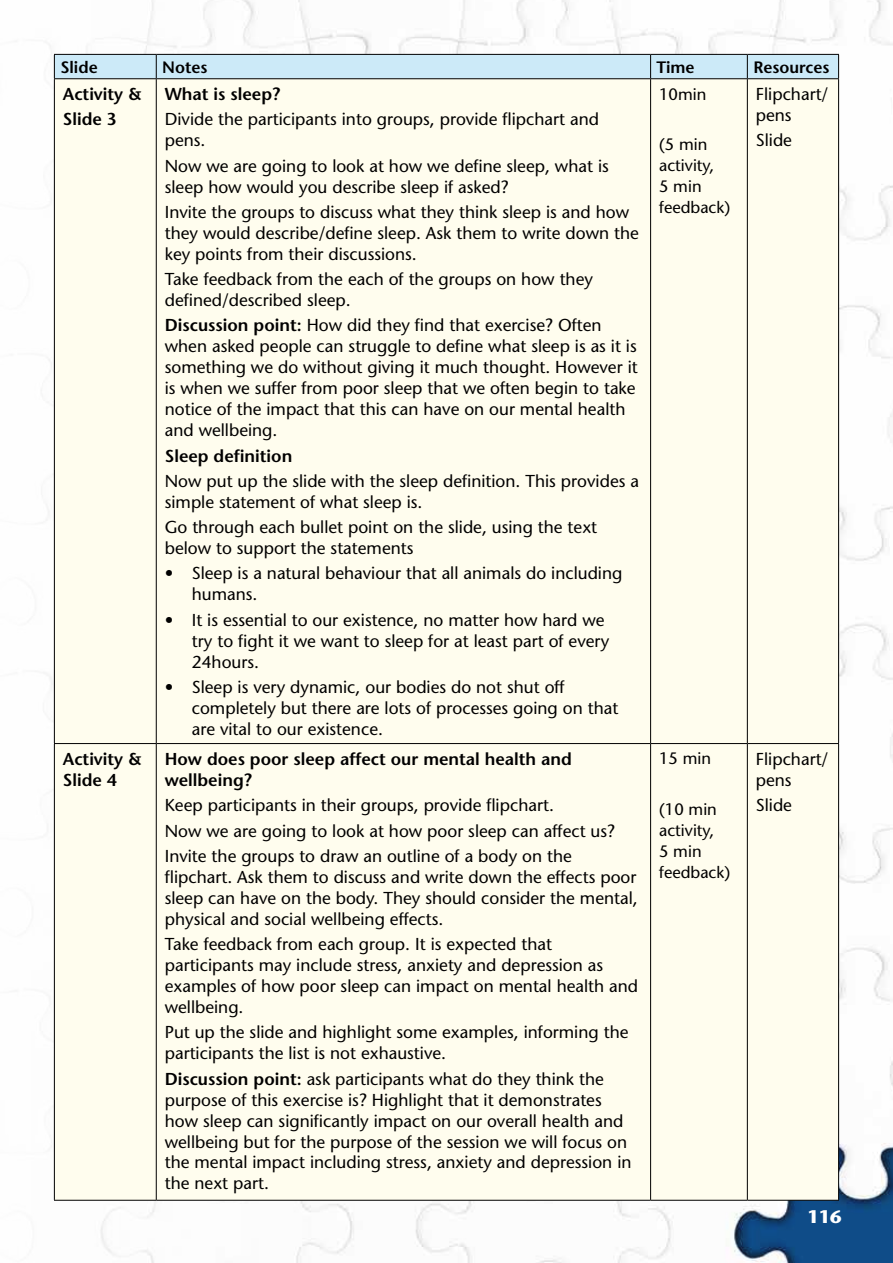
<style>
.page{position:relative;width:893px;height:1263px;background:#fff}
.page>*{position:absolute;margin:0;border:0;box-sizing:border-box;transform-origin:0 0}
.t1{font:700 18px "Stone Sans";color:#fff}
.t2{font:17.25px/21px "Stone Sans";color:#000}
.t3{font:600 17.25px/21px "Stone Sans";color:#000}
.t4{font:16.5px/21px "Stone Sans";color:#000}
.t5{font:600 16.5px "Stone Sans";color:#000}
.s1{font-weight:600}
</style>
<div class="page">
<img style="left:48px;top:0;width:845px;height:1263px">
<div style="left:55px;top:79px;width:783px;height:1121px;background:#fffdee"></div>
<div style="left:54px;top:54px;width:785px;height:24px;background:#cceaf8"></div>
<hr style="left:54px;top:78px;width:102px;height:1px;background:#000">
<hr style="left:54px;top:79px;width:1px;height:664px;background:#000">
<hr style="left:156px;top:78px;width:495px;height:1px;background:#000">
<hr style="left:156px;top:79px;width:1px;height:664px;background:#000">
<hr style="left:651px;top:78px;width:96px;height:1px;background:#000">
<hr style="left:650px;top:79px;width:1px;height:664px;background:#000">
<hr style="left:747px;top:78px;width:92px;height:1px;background:#000">
<hr style="left:747px;top:79px;width:1px;height:664px;background:#000">
<hr style="left:838px;top:79px;width:1px;height:664px;background:#000">
<hr style="left:54px;top:743px;width:102px;height:1px;background:#000">
<hr style="left:54px;top:744px;width:1px;height:456px;background:#000">
<hr style="left:156px;top:743px;width:495px;height:1px;background:#000">
<hr style="left:156px;top:744px;width:1px;height:456px;background:#000">
<hr style="left:651px;top:743px;width:96px;height:1px;background:#000">
<hr style="left:650px;top:744px;width:1px;height:456px;background:#000">
<hr style="left:747px;top:743px;width:92px;height:1px;background:#000">
<hr style="left:747px;top:744px;width:1px;height:456px;background:#000">
<hr style="left:838px;top:744px;width:1px;height:456px;background:#000">
<hr style="left:54px;top:1200px;width:102px;height:1px;background:#000">
<hr style="left:156px;top:1200px;width:495px;height:1px;background:#000">
<hr style="left:651px;top:1200px;width:96px;height:1px;background:#000">
<hr style="left:747px;top:1200px;width:92px;height:1px;background:#000">
<p class="t5" style="left:60px;top:57px;width:39px">Slide</p>
<p class="t5" style="left:162px;top:57px;width:47px">Notes</p>
<p class="t5" style="left:657px;top:57px;width:40px">Time</p>
<p class="t5" style="left:753px;top:57px;width:78px">Resources</p>
<p class="t3" style="left:63px;top:82px;width:80px;line-height:25.2px">Activity &amp;<br>Slide 3</p>
<p class="t3" style="left:165px;top:84px;width:117px">What is sleep?</p>
<p class="t2" style="left:756px;top:84px;width:74px">Flipchart/ pens</p>
<p class="t2" style="left:756px;top:130px;width:38px">Slide</p>
<p class="t4" style="left:659px;top:83px;width:49px">10min</p>
<p class="t4" style="left:659px;top:134px;width:73px">(5 min activity,<br>5 min feedback)</p>
<p class="t2" style="left:165px;top:109px;width:436px">Divide the participants into groups, provide flipchart and pens.</p>
<p class="t2" style="left:165px;top:155px;width:446px">Now we are going to look at how we define sleep, what is sleep how would you describe sleep if asked?</p>
<p class="t2" style="left:165px;top:201px;width:476px">Invite the groups to discuss what they think sleep is and how they would describe/define sleep. Ask them to write down the key points from their discussions.</p>
<p class="t2" style="left:165px;top:269px;width:430px">Take feedback from the each of the groups on how they defined/described sleep.</p>
<p class="t2" style="left:165px;top:315px;width:474px"><span class="s1">Discussion point:</span> How did they find that exercise? Often when asked people can struggle to define what sleep is as it is something we do without giving it much thought. However it is when we suffer from poor sleep that we often begin to take notice of the impact that this can have on our mental health and wellbeing.</p>
<p class="t3" style="left:165px;top:445px;width:129px">Sleep definition</p>
<p class="t2" style="left:165px;top:470px;width:476px">Now put up the slide with the sleep definition. This provides a simple statement of what sleep is.</p>
<p class="t2" style="left:165px;top:517px;width:434px">Go through each bullet point on the slide, using the text below to support the statements</p>
<p class="t2" style="left:192px;top:563px;width:432px;text-indent:-27px">• Sleep is a natural behaviour that all animals do including humans.</p>
<p class="t2" style="left:192px;top:609px;width:419px;text-indent:-27px">• It is essential to our existence, no matter how hard we try to fight it we want to sleep for at least part of every<br>24hours.</p>
<p class="t2" style="left:192px;top:676px;width:428px;text-indent:-27px">• Sleep is very dynamic, our bodies do not shut off completely but there are lots of processes going on that are vital to our existence.</p>
<p class="t3" style="left:63px;top:748px;width:80px">Activity &amp;<br>Slide 4</p>
<p class="t3" style="left:165px;top:748px;width:409px">How does poor sleep affect our mental health and wellbeing?</p>
<p class="t2" style="left:165px;top:793px;width:452px;line-height:25.2px">Keep participants in their groups, provide flipchart.<br>Now we are going to look at how poor sleep can affect us?<br>Invite the groups to draw an outline of a body on the</p>
<p class="t2" style="left:165px;top:866px;width:475px;text-align:justify">flipchart. Ask them to discuss and write down the effects poor sleep can have on the body. They should consider the mental, physical and social wellbeing effects.</p>
<p class="t2" style="left:165px;top:933px;width:475px">Take feedback from each group. It is expected that participants may include stress, anxiety and depression as examples of how poor sleep can impact on mental health and wellbeing.</p>
<p class="t2" style="left:165px;top:1022px;width:465px">Put up the slide and highlight some examples, informing the participants the list is not exhaustive.</p>
<p class="t2" style="left:165px;top:1068px;width:468px"><span class="s1">Discussion point:</span> ask participants what do they think the purpose of this exercise is? Highlight that it demonstrates how sleep can significantly impact on our overall health and wellbeing but for the purpose of the session we will focus on the mental impact including stress, anxiety and depression in the next part.</p>
<p class="t4" style="left:659px;top:748px;width:54px">15 min</p>
<p class="t4" style="left:659px;top:799px;width:73px">(10 min activity,<br>5 min feedback)</p>
<p class="t2" style="left:756px;top:748px;width:74px">Flipchart/ pens</p>
<p class="t2" style="left:756px;top:795px;width:38px">Slide</p>
<p class="t1" style="left:807px;top:1206px;width:36px">116</p>
</div>
